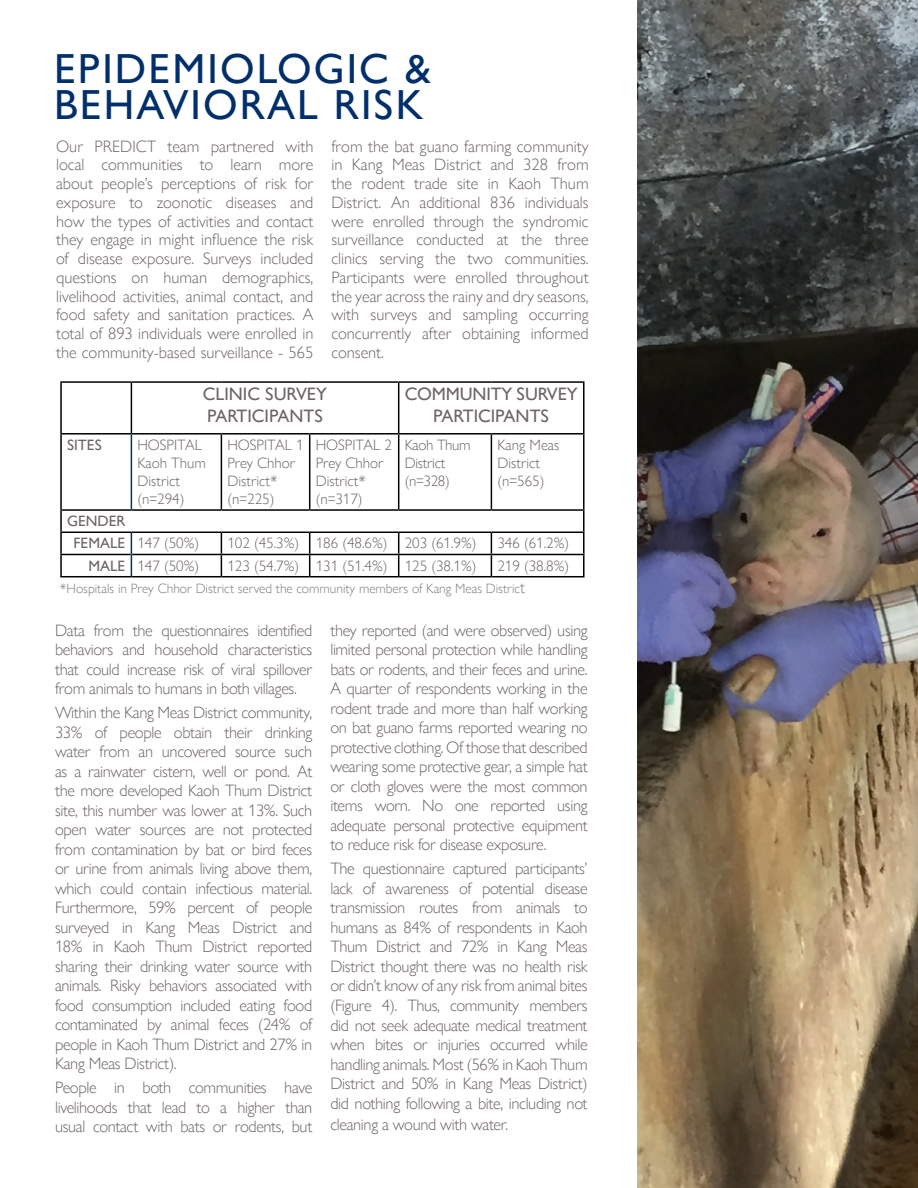
<style>
.page{position:relative;width:918px;height:1188px;background:#fff}
.page>*{position:absolute;margin:0;border:0;box-sizing:border-box;transform-origin:0 0}
.t1{font:42px/36px "Gill Sans Nova";letter-spacing:.05em;color:#002f6c}
.t2{font:18px/21.6px "Gill Sans Nova";color:#6d6465}
.t3{font:300 16.5px/19.5px "Gill Sans Nova";letter-spacing:-.02em;color:#6d6465;text-align:justify}
.t4{font:300 15px/18px "Gill Sans Nova";color:#6d6465}
.t5{font:15px/22.2px "Gill Sans Nova";color:#6d6465}
.t6{font:300 15px/18px "Gill Sans Nova";letter-spacing:-.02em;color:#6d6465}
.t7{font:300 13.5px "Gill Sans Nova";color:#7f7c7b}
.s1{font-weight:300}
.s2{font-weight:400}
.s3{font-size:16.5px}
.s4{font-size:16.5px;color:#fff}
</style>
<div class="page">
<hr style="left:60px;top:381px;width:71px;height:2px;background:#000">
<hr style="left:60px;top:383px;width:2px;height:50px;background:#000">
<hr style="left:131px;top:381px;width:90px;height:2px;background:#000">
<hr style="left:131px;top:383px;width:1px;height:50px;background:#000">
<hr style="left:221px;top:381px;width:89px;height:2px;background:#000">
<hr style="left:310px;top:381px;width:89px;height:2px;background:#000">
<hr style="left:399px;top:381px;width:92px;height:2px;background:#000">
<hr style="left:398px;top:383px;width:1px;height:50px;background:#000">
<hr style="left:491px;top:381px;width:94px;height:2px;background:#000">
<hr style="left:583px;top:383px;width:2px;height:50px;background:#000">
<hr style="left:60px;top:433px;width:71px;height:2px;background:#000">
<hr style="left:60px;top:435px;width:2px;height:74px;background:#000">
<hr style="left:131px;top:433px;width:90px;height:2px;background:#000">
<hr style="left:221px;top:433px;width:89px;height:2px;background:#000">
<hr style="left:221px;top:435px;width:1px;height:74px;background:#000">
<hr style="left:310px;top:433px;width:89px;height:2px;background:#000">
<hr style="left:309px;top:435px;width:1px;height:74px;background:#000">
<hr style="left:399px;top:433px;width:92px;height:2px;background:#000">
<hr style="left:398px;top:435px;width:1px;height:74px;background:#000">
<hr style="left:491px;top:433px;width:94px;height:2px;background:#000">
<hr style="left:491px;top:435px;width:1px;height:74px;background:#000">
<hr style="left:583px;top:435px;width:2px;height:74px;background:#000">
<hr style="left:60px;top:509px;width:71px;height:2px;background:#000">
<hr style="left:60px;top:511px;width:2px;height:21px;background:#000">
<hr style="left:131px;top:509px;width:90px;height:2px;background:#000">
<hr style="left:221px;top:509px;width:89px;height:2px;background:#000">
<hr style="left:310px;top:509px;width:89px;height:2px;background:#000">
<hr style="left:399px;top:509px;width:92px;height:2px;background:#000">
<hr style="left:491px;top:509px;width:94px;height:2px;background:#000">
<hr style="left:583px;top:511px;width:2px;height:21px;background:#000">
<hr style="left:60px;top:532px;width:71px;height:1px;background:#000">
<hr style="left:60px;top:533px;width:2px;height:21px;background:#000">
<hr style="left:131px;top:532px;width:90px;height:1px;background:#000">
<hr style="left:221px;top:532px;width:89px;height:1px;background:#000">
<hr style="left:310px;top:532px;width:89px;height:1px;background:#000">
<hr style="left:399px;top:532px;width:92px;height:1px;background:#000">
<hr style="left:491px;top:532px;width:94px;height:1px;background:#000">
<hr style="left:583px;top:533px;width:2px;height:21px;background:#000">
<hr style="left:60px;top:554px;width:71px;height:1px;background:#000">
<hr style="left:60px;top:555px;width:2px;height:21px;background:#000">
<hr style="left:132px;top:554px;width:89px;height:1px;background:#000">
<hr style="left:221px;top:554px;width:89px;height:1px;background:#000">
<svg style="left:221px;top:533px;width:1px;height:43px"></svg>
<hr style="left:310px;top:554px;width:89px;height:1px;background:#000">
<svg style="left:309px;top:533px;width:1px;height:43px"></svg>
<hr style="left:399px;top:554px;width:92px;height:1px;background:#000">
<svg style="left:398px;top:533px;width:1px;height:43px"></svg>
<hr style="left:491px;top:554px;width:94px;height:1px;background:#000">
<svg style="left:491px;top:533px;width:1px;height:43px"></svg>
<hr style="left:583px;top:555px;width:2px;height:21px;background:#000">
<hr style="left:60px;top:576px;width:71px;height:1px;background:#000">
<hr style="left:131px;top:576px;width:90px;height:1px;background:#000">
<hr style="left:221px;top:576px;width:89px;height:1px;background:#000">
<hr style="left:310px;top:576px;width:89px;height:1px;background:#000">
<hr style="left:399px;top:576px;width:92px;height:1px;background:#000">
<hr style="left:491px;top:576px;width:94px;height:1px;background:#000">
<hr style="left:131px;top:435px;width:1px;height:74px;background:#002f6c">
<svg style="left:131px;top:533px;width:1px;height:43px"></svg>
<img style="left:637px;top:0;width:281px;height:1188px">
<h1 class="t1" style="left:54px;top:51px;width:379px">EPIDEMIOLOGIC &amp;<br>BEHAVIORAL RISK</h1>
<p class="t3" style="left:56px;top:137px;width:259px;line-height:18.8px">Our PREDICT team partnered with local communities to learn more about people’s perceptions of risk for exposure to zoonotic diseases and how the types of activities and contact they engage in might influence the risk of disease exposure. Surveys included questions on human demographics, livelihood activities, animal contact, and food safety and sanitation practices. A total of 893 individuals were enrolled in the community-based surveillance - 565</p>
<p class="t3" style="left:331px;top:137px;width:259px;line-height:18.8px">from the bat guano farming community in Kang Meas District and 328 from the rodent trade site in Kaoh Thum District. An additional 836 individuals were enrolled through the syndromic surveillance conducted at the three clinics serving the two communities.<br>Participants were enrolled throughout the year across the rainy and dry seasons, with surveys and sampling occurring concurrently after obtaining informed consent.</p>
<p class="t2" style="left:203px;top:384px;width:126px">CLINIC SURVEY<br>PARTICIPANTS</p>
<p class="t2" style="left:405px;top:384px;width:175px;text-align:center">COMMUNITY SURVEY<br>PARTICIPANTS</p>
<p class="t5" style="left:67px;top:434px;width:36px">SITES</p>
<p class="t4" style="left:137px;top:436px;width:70px">HOSPITAL<br>Kaoh Thum<br>District (n=294)</p>
<p class="t4" style="left:227px;top:436px;width:78px">HOSPITAL 1<br>Prey Chhor<br>District* (n=225)</p>
<p class="t4" style="left:316px;top:436px;width:78px">HOSPITAL 2<br>Prey Chhor<br>District* (n=317)</p>
<p class="t6" style="left:405px;top:436px;width:68px">Kaoh Thum<br>District (n=328)</p>
<p class="t4" style="left:497px;top:436px;width:64px">Kang Meas<br>District (n=565)</p>
<p class="t5" style="left:74px;top:510px;width:127px;text-indent:-7px">GENDER<br>FEMALE <span class="s1">147 (50%)</span></p>
<p class="t4" style="left:227px;top:535px;width:251px">102 (45.3%) 186 (48.6%) 203 (61.9%)</p>
<p class="t4" style="left:497px;top:535px;width:73px">346 (61.2%)</p>
<p class="t4" style="left:88px;top:557px;width:112px"><span class="s2">MALE</span> 147 (50%)</p>
<p class="t4" style="left:227px;top:557px;width:251px">123 (54.7%) 131 (51.4%) 125 (38.1%)</p>
<p class="t4" style="left:497px;top:557px;width:73px">219 (38.8%)</p>
<p class="t7" style="left:60px;top:581px;width:499px">*Hospitals in Prey Chhor District served the community members of Kang Meas Distric<span class="s3">t</span><span class="s4">For a</span></p>
<p class="t3" style="left:55px;top:621px;width:259px">Data from the questionnaires identified behaviors and household characteristics that could increase risk of viral spillover from animals to humans in both villages.</p>
<p class="t3" style="left:55px;top:703px;width:259px">Within the Kang Meas District community, 33% of people obtain their drinking water from an uncovered source such as a rainwater cistern, well or pond. At the more developed Kaoh Thum District site, this number was lower at 13%. Such open water sources are not protected from contamination by bat or bird feces or urine from animals living above them, which could contain infectious material.<br>Furthermore, 59% percent of people surveyed in Kang Meas District and 18% in Kaoh Thum District reported sharing their drinking water source with animals. Risky behaviors associated with food consumption included eating food contaminated by animal feces (24% of people in Kaoh Thum District and 27% in Kang Meas District).</p>
<p class="t3" style="left:55px;top:1078px;width:259px">People in both communities have livelihoods that lead to a higher than usual contact with bats or rodents, but</p>
<p class="t3" style="left:330px;top:621px;width:259px">they reported (and were observed) using limited personal protection while handling bats or rodents, and their feces and urine.<br>A quarter of respondents working in the rodent trade and more than half working on bat guano farms reported wearing no protective clothing. Of those that described wearing some protective gear, a simple hat or cloth gloves were the most common items worn. No one reported using adequate personal protective equipment to reduce risk for disease exposure.</p>
<p class="t3" style="left:330px;top:859px;width:259px">The questionnaire captured participants’ lack of awareness of potential disease transmission routes from animals to humans as 84% of respondents in Kaoh Thum District and 72% in Kang Meas District thought there was no health risk or didn’t know of any risk from animal bites (Figure 4). Thus, community members did not seek adequate medical treatment when bites or injuries occurred while handling animals. Most (56% in Kaoh Thum District and 50% in Kang Meas District) did nothing following a bite, including not</p>
<p class="t3" style="left:330px;top:1115px;width:180px">cleaning a wound with water.</p>
</div>
